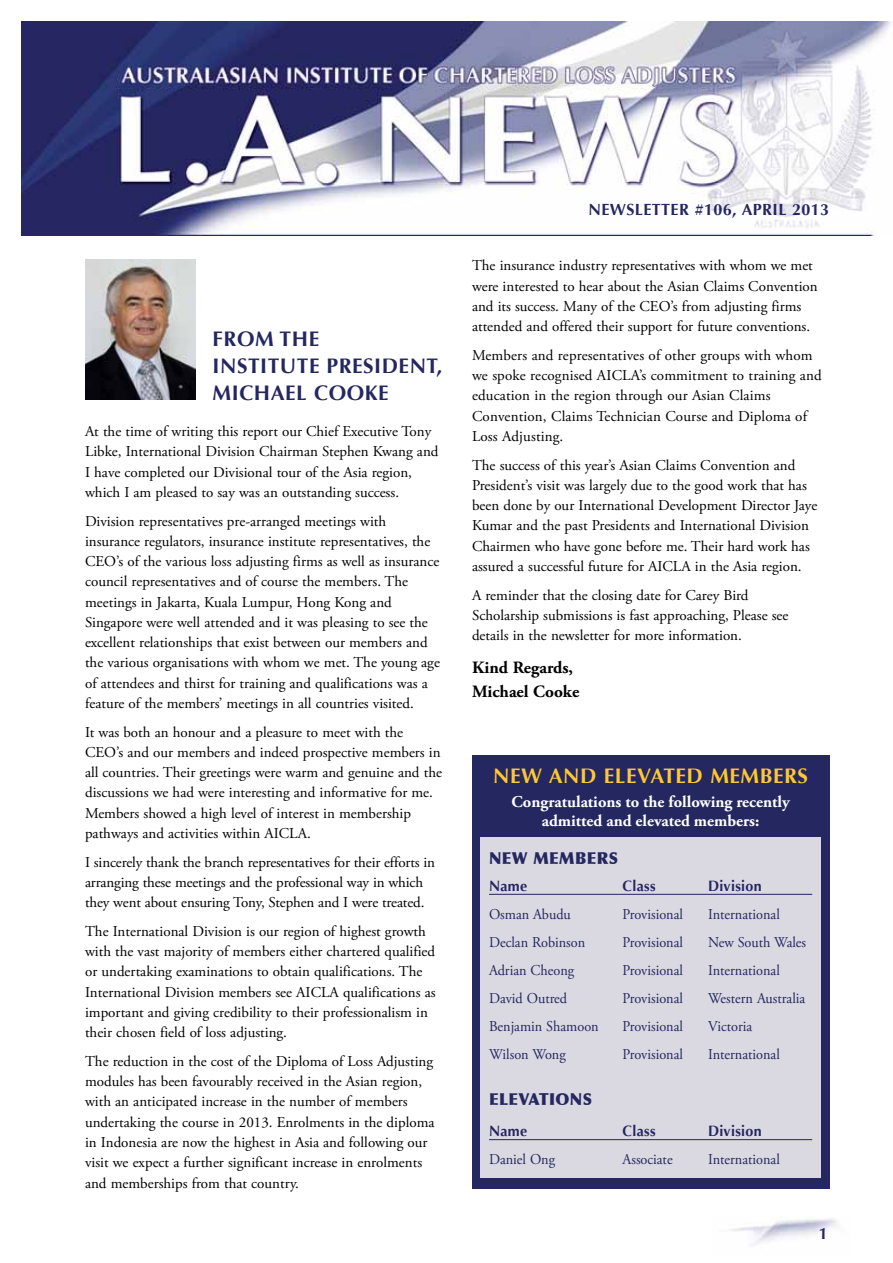
<style>
.page{position:relative;width:893px;height:1263px;background:#fff}
.page>*{position:absolute;margin:0;border:0;box-sizing:border-box;transform-origin:0 0}
.t1{font:700 21px/27px "Optima";letter-spacing:.025em;color:#242760}
.t2{font:700 21px "Optima";letter-spacing:.025em;color:#ffc832}
.t3{font:700 17.25px/24px "Adobe Garamond Pro";color:#000}
.t4{font:700 16.5px/19.5px "Adobe Garamond Pro";color:#fff;text-align:center}
.t5{font:900 16.5px "Optima";letter-spacing:.025em;color:#242760;scale:.95 1}
.t6{font:700 16.2px "Optima";letter-spacing:.025em;color:#242760}
.t7{font:15px/20.2px "Adobe Garamond Pro";color:#000}
.t8{font:15px "Adobe Garamond Pro";color:#242760;scale:.95 1}
.t9{font:700 15px "Optima";letter-spacing:.025em;color:#242760;scale:.95 1}
</style>
<div class="page">
<img style="left:731px;top:1218px;width:106px;height:28px">
<img style="left:21px;top:21px;width:871px;height:214px">
<img style="left:85px;top:259px;width:111px;height:141px">
<div style="left:472px;top:755px;width:357px;height:434px;background:#242760"></div>
<div style="left:480px;top:838px;width:341px;height:340px;background:#dad8e1"></div>
<hr style="left:489px;top:894px;width:323px;height:1px;background:#242760">
<hr style="left:489px;top:1139px;width:323px;height:1px;background:#242760">
<h1 class="t1" style="left:213px;top:325px;width:106px">FROM THE<br>INSTIT</h1>
<h1 class="t1" style="left:280px;top:352px;width:58px">UTE PRESI</h1>
<h1 class="t1" style="left:382px;top:352px;width:62px">DENT,</h1>
<h1 class="t1" style="left:213px;top:379px;width:119px">Michael Coo</h1>
<h1 class="t1" style="left:365px;top:379px;width:25px">ke</h1>
<p class="t7" style="left:85px;top:422px;width:355px">At the time of writing this report our Chief Executive Tony Libke, International Division Chairman Stephen Kwang and I have completed our Divisional tour of the Asia region, which I am pleased to say was an outstanding success.</p>
<p class="t7" style="left:85px;top:511px;width:356px">Division representatives pre-arranged meetings with insurance regulators, insurance institute representatives, the CEO’s of the various loss adjusting firms as well as insurance council representatives and of course the members. The meetings in Jakarta, Kuala Lumpur, Hong Kong and Singapore were well attended and it was pleasing to see the excellent relationships that exist between our members and the various organisations with whom we met. The young age of attendees and thirst for training and qualifications was a feature of the members’ meetings in all countries visited.</p>
<p class="t7" style="left:85px;top:722px;width:358px">It was both an honour and a pleasure to meet with the CEO’s and our members and indeed prospective members in all countries. Their greetings were warm and genuine and the discussions we had were interesting and informative for me.<br>Members showed a high level of interest in membership pathways and activities within AICLA.</p>
<p class="t7" style="left:85px;top:852px;width:352px">I sincerely thank the branch representatives for their efforts in arranging these meetings and the professional way in which they went about ensuring Tony, Stephen and I were treated.</p>
<p class="t7" style="left:85px;top:921px;width:352px">The International Division is our region of highest growth with the vast majority of members either chartered qualified or undertaking examinations to obtain qualifications. The International Division members see AICLA qualifications as important and giving credibility to their professionalism in their chosen field of loss adjusting.</p>
<p class="t7" style="left:85px;top:1051px;width:351px">The reduction in the cost of the Diploma of Loss Adjusting modules has been favourably received in the Asian region, with an anticipated increase in the number of members undertaking the course in 2013. Enrolments in the diploma in Indonesia are now the highest in Asia and following our visit we expect a further significant increase in enrolments and memberships from that country.</p>
<p class="t6" style="left:588px;top:200px;width:242px">Newsletter #106, April 2013</p>
<p class="t7" style="left:472px;top:256px;width:347px">The insurance industry representatives with whom we met were interested to hear about the Asian Claims Convention and its success. Many of the CEO’s from adjusting firms attended and offered their support for future conventions.</p>
<p class="t7" style="left:472px;top:345px;width:351px">Members and representatives of other groups with whom we spoke recognised AICLA’s commitment to training and education in the region through our Asian Claims Convention, Claims Technician Course and Diploma of Loss Adjusting.</p>
<p class="t7" style="left:472px;top:455px;width:347px">The success of this year’s Asian Claims Convention and President’s visit was largely due to the good work that has been done by our International Development Director Jaye Kumar and the past Presidents and International Division Chairmen who have gone before me. Their hard work has assured a successful future for AICLA in the Asia region.</p>
<p class="t7" style="left:472px;top:585px;width:318px">A reminder that the closing date for Carey Bird<br>Scholarship submissions is fast approaching, Please see details in the newsletter for more information.</p>
<p class="t3" style="left:472px;top:655px;width:109px">Kind Regards,<br>Michael Cooke</p>
<h1 class="t2" style="left:493px;top:764px;width:292px">New AND Elevated MEMBERS</h1>
<p class="t4" style="left:511px;top:792px;width:280px">Congratulations to the following recently admitted and elevated members:</p>
<p class="t5" style="left:489px;top:848px;width:137px">NEW MEMBERS</p>
<p class="t9" style="left:489px;top:877px;width:97px">Name C</p>
<p class="t9" style="left:632px;top:877px;width:26px">lass</p>
<p class="t9" style="left:708px;top:877px;width:58px">Division</p>
<p class="t8" style="left:489px;top:905px;width:88px">Osman Abudu</p>
<p class="t8" style="left:622px;top:905px;width:65px">Provisional</p>
<p class="t8" style="left:708px;top:905px;width:77px">International</p>
<p class="t8" style="left:489px;top:933px;width:103px">Declan Robinson</p>
<p class="t8" style="left:622px;top:933px;width:65px">Provisional</p>
<p class="t8" style="left:708px;top:933px;width:105px">New South Wales</p>
<p class="t8" style="left:489px;top:961px;width:91px">Adrian Cheong</p>
<p class="t8" style="left:622px;top:961px;width:65px">Provisional</p>
<p class="t8" style="left:708px;top:961px;width:77px">International</p>
<p class="t8" style="left:489px;top:989px;width:84px">David Outred</p>
<p class="t8" style="left:622px;top:989px;width:65px">Provisional</p>
<p class="t8" style="left:708px;top:989px;width:104px">Western Australia</p>
<p class="t8" style="left:489px;top:1017px;width:117px">Benjamin Shamoon</p>
<p class="t8" style="left:622px;top:1017px;width:65px">Provisional</p>
<p class="t8" style="left:708px;top:1017px;width:48px">Victoria</p>
<p class="t8" style="left:489px;top:1045px;width:82px">Wilson Wong</p>
<p class="t8" style="left:622px;top:1045px;width:65px">Provisional</p>
<p class="t8" style="left:708px;top:1045px;width:77px">International</p>
<p class="t5" style="left:489px;top:1089px;width:110px">ELEVATIONS</p>
<p class="t9" style="left:489px;top:1122px;width:97px">Name C</p>
<p class="t9" style="left:632px;top:1122px;width:26px">lass</p>
<p class="t9" style="left:708px;top:1122px;width:58px">Division</p>
<p class="t8" style="left:489px;top:1150px;width:71px">Daniel Ong</p>
<p class="t8" style="left:622px;top:1150px;width:54px">Associate</p>
<p class="t8" style="left:708px;top:1150px;width:77px">International</p>
<p class="t6" style="left:819px;top:1224px;width:10px">1</p>
</div>
